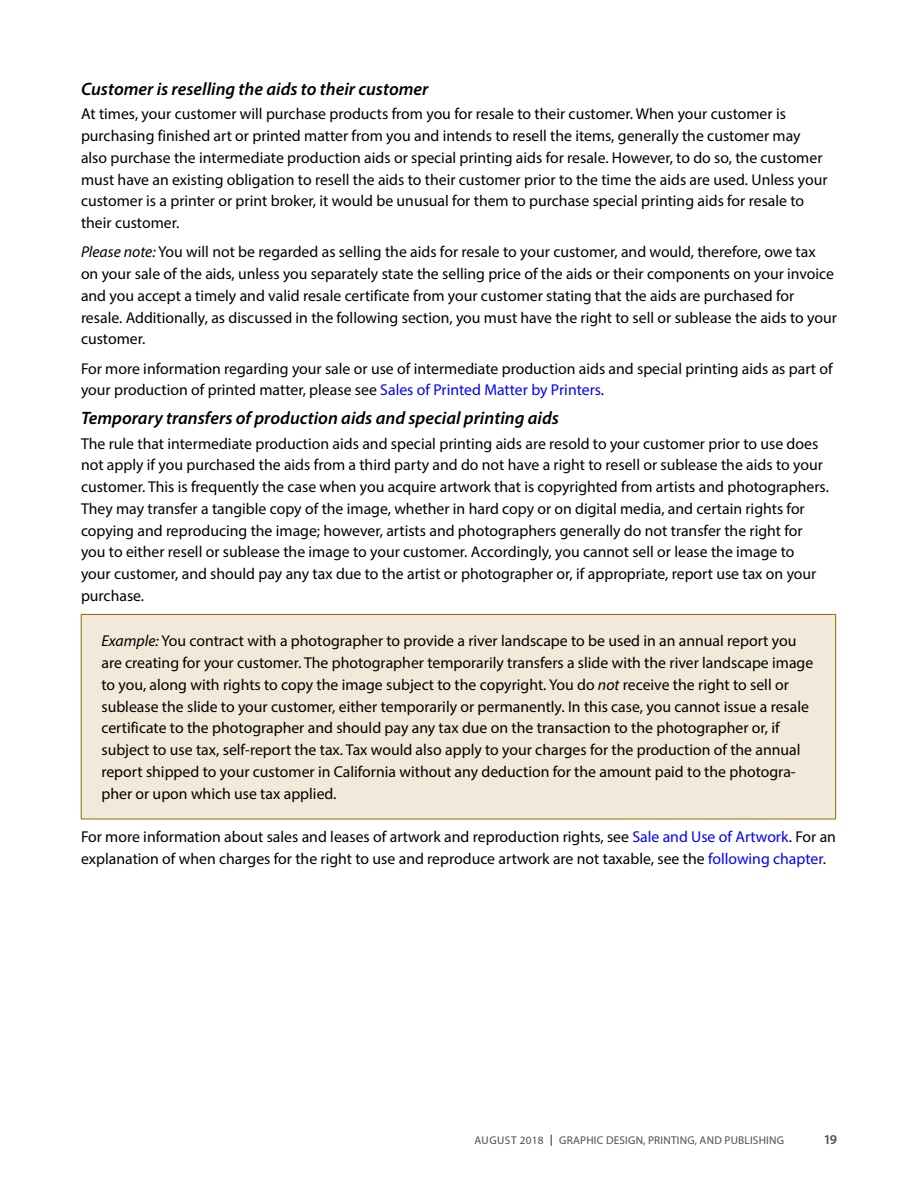
<style>
.page{position:relative;width:918px;height:1188px;background:#fff}
.page>*{position:absolute;margin:0;border:0;box-sizing:border-box;transform-origin:0 0}
.t1{font:italic 600 18px "Myriad Pro";color:#000}
.t2{font:15.75px/21.8px "Myriad Pro";color:#000}
.t3{font:600 13.5px "Myriad Pro";color:#4d4d4f}
.t4{font:11.25px "Myriad Pro";letter-spacing:.02em;color:#4d4d4f}
.s1{font-style:italic}
.s2{color:#00f}
.s3{font-weight:700}
</style>
<div class="page">
<div style="left:81px;top:614px;width:755px;height:205px;background:#f1e9d9"></div>
<hr style="left:81px;top:819px;width:755px;height:1px;background:#886d00">
<hr style="left:835px;top:615px;width:1px;height:204px;background:#886d00">
<hr style="left:81px;top:615px;width:1px;height:204px;background:#886d00">
<hr style="left:81px;top:614px;width:755px;height:1px;background:#886d00">
<h4 class="t1" style="left:81px;top:77px;width:349px">Customer is reselling the aids to their customer</h4>
<p class="t2" style="left:81px;top:103px;width:748px">At times, your customer will purchase products from you for resale to their customer. When your customer is purchasing finished art or printed matter from you and intends to resell the items, generally the customer may also purchase the intermediate production aids or special printing aids for resale. However, to do so, the customer must have an existing obligation to resell the aids to their customer prior to the time the aids are used. Unless your customer is a printer or print broker, it would be unusual for them to purchase special printing aids for resale to their customer.</p>
<p class="t2" style="left:81px;top:241px;width:757px"><span class="s1">Please note:</span> You will not be regarded as selling the aids for resale to your customer, and would, therefore, owe tax on your sale of the aids, unless you separately state the selling price of the aids or their components on your invoice and you accept a timely and valid resale certificate from your customer stating that the aids are purchased for resale. Additionally, as discussed in the following section, you must have the right to sell or sublease the aids to your customer.</p>
<p class="t2" style="left:81px;top:357px;width:754px">For more information regarding your sale or use of intermediate production aids and special printing aids as part of</p>
<p class="t2" style="left:81px;top:379px;width:525px">your production of printed matter, please see <span class="s2">Sales of Printed Matter by Printers</span>.</p>
<h4 class="t1" style="left:81px;top:406px;width:479px">Temporary transfers of production aids and special printing aids</h4>
<p class="t2" style="left:81px;top:432px;width:749px">The rule that intermediate production aids and special printing aids are resold to your customer prior to use does not apply if you purchased the aids from a third party and do not have a right to resell or sublease the aids to your customer. This is frequently the case when you acquire artwork that is copyrighted from artists and photographers.<br>They may transfer a tangible copy of the image, whether in hard copy or on digital media, and certain rights for copying and reproducing the image; however, artists and photographers generally do not transfer the right for you to either resell or sublease the image to your customer. Accordingly, you cannot sell or lease the image to<br>your customer, and should pay any tax due to the artist or photographer or, if appropriate, report use tax on your purchase.</p>
<p class="t2" style="left:101px;top:630px;width:713px"><span class="s1">Example:</span> You contract with a photographer to provide a river landscape to be used in an annual report you are creating for your customer. The photographer temporarily transfers a slide with the river landscape image to you, along with rights to copy the image subject to the copyright. You do <span class="s1">not</span> receive the right to sell or sublease the slide to your customer, either temporarily or permanently. In this case, you cannot issue a resale certificate to the photographer and should pay any tax due on the transaction to the photographer or, if subject to use tax, self-report the tax. Tax would also apply to your charges for the production of the annual report shipped to your customer in California without any deduction for the amount paid to the photogra&shy;pher or upon which use tax applied.</p>
<p class="t2" style="left:81px;top:826px;width:757px">For more information about sales and leases of artwork and reproduction rights, see <span class="s2">Sale and Use of Artwork</span>. For an</p>
<p class="t2" style="left:81px;top:848px;width:747px">explanation of when charges for the right to use and reproduce artwork are not taxable, see the <span class="s2">following chapter</span>.</p>
<p class="t4" style="left:475px;top:1133px;width:311px">AUGUST 2018 <span class="s3">|</span> GRAPHIC DESIGN, PRINTING, AND PUBLISHING</p>
<p class="t3" style="left:825px;top:1131px;width:14px">19</p>
</div>
